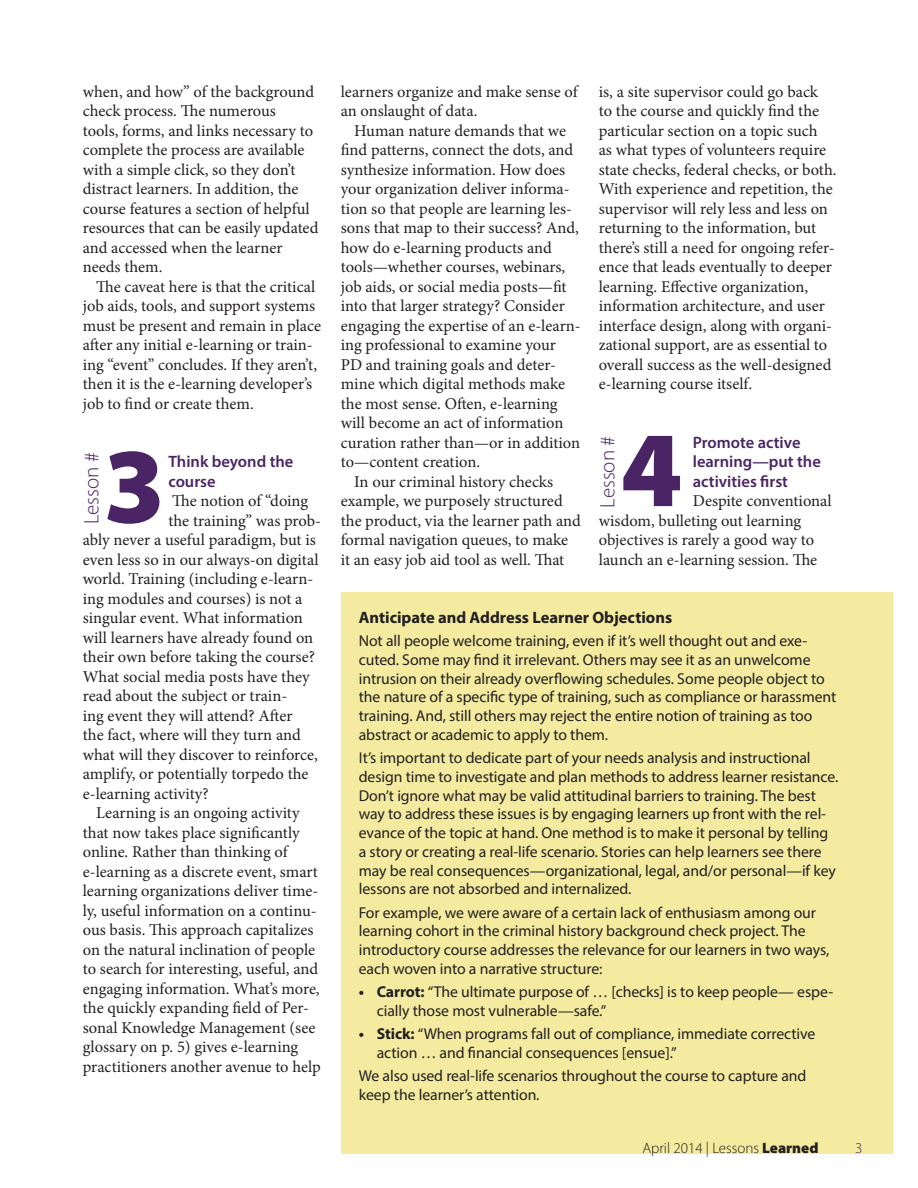
<style>
.page{position:relative;width:918px;height:1188px;background:#fff}
.page>*{position:absolute;margin:0;border:0;box-sizing:border-box;transform-origin:0 0}
.lesson_subheader{font:900 108px "Myriad Pro";color:#4a2464}
.lesson_subheader-2{font:300 21px "Myriad Pro";color:#4a2464}
.body_text{font:16.5px/19.5px "Minion Pro";color:#231f20}
.body_no_indent{font:16.5px/19.5px "Minion Pro";color:#231f20}
.lesson_subhead_text{font:600 16.5px/19.5px "Myriad Pro";color:#4a2464}
.sidebar_heading{font:700 16.5px "Myriad Pro";color:#231f20}
.sidebar_body{font:15.75px/18.8px "Myriad Pro";letter-spacing:-.005em;color:#231f20}
.t1{font:300 15px "Myriad Pro";color:#231f20}
.t2{font:300 15px "Myriad Pro";color:#4a2464}
.s1{font-weight:700}
.s2{font-weight:900}
</style>
<div class="page">
<div style="left:341px;top:592px;width:551px;height:562px;background:#f4eba1"></div>
<svg style="left:107px;top:451px;width:52px;height:73px"></svg>
<p class="body_text" style="left:83px;top:82px;width:237px">when, and how” of the background check process. The numerous<br>tools, forms, and links necessary to complete the process are available with a simple click, so they don’t distract learners. In addition, the course features a section of helpful resources that can be easily updated and accessed when the learner needs them.</p>
<p class="body_text" style="left:83px;top:277px;width:240px;text-indent:13px">The caveat here is that the critical job aids, tools, and support systems must be present and remain in place after any initial e-learning or train&shy;ing “event” concludes. If they aren’t, then it is the e-learning developer’s job to find or create them.</p>
<p class="lesson_subheader-2" style="left:80px;top:524px;width:74px;rotate:-90deg">Lesson #</p>
<p class="lesson_subhead_text" style="left:168px;top:451px;width:127px">Think beyond the course</p>
<p class="body_no_indent" style="left:172px;top:491px;width:138px">The notion of “doing</p>
<p class="body_no_indent" style="left:168px;top:511px;width:154px">the training” was prob-</p>
<p class="body_no_indent" style="left:83px;top:530px;width:235px">ably never a useful paradigm, but is</p>
<p class="body_no_indent" style="left:83px;top:550px;width:237px">even less so in our always-on digital</p>
<p class="body_no_indent" style="left:83px;top:569px;width:232px">world. Training (including e-learn-</p>
<p class="body_no_indent" style="left:83px;top:589px;width:221px">ing modules and courses) is not a</p>
<p class="body_no_indent" style="left:83px;top:608px;width:222px">singular event. What information</p>
<p class="body_no_indent" style="left:83px;top:628px;width:232px">will learners have already found on</p>
<p class="body_no_indent" style="left:83px;top:647px;width:234px">their own before taking the course?</p>
<p class="body_no_indent" style="left:83px;top:667px;width:229px">What social media posts have they</p>
<p class="body_no_indent" style="left:83px;top:686px;width:206px">read about the subject or train-</p>
<p class="body_no_indent" style="left:83px;top:706px;width:211px">ing event they will attend? After</p>
<p class="body_no_indent" style="left:83px;top:725px;width:219px">the fact, where will they turn and</p>
<p class="body_no_indent" style="left:83px;top:745px;width:237px">what will they discover to reinforce,</p>
<p class="body_no_indent" style="left:83px;top:764px;width:227px">amplify, or potentially torpedo the</p>
<p class="body_no_indent" style="left:83px;top:784px;width:127px">e-learning activity?</p>
<p class="body_text" style="left:83px;top:803px;width:239px;text-indent:13px">Learning is an ongoing activity that now takes place significantly online. Rather than thinking of e-learning as a discrete event, smart learning organizations deliver time&shy;ly, useful information on a continu&shy;ous basis. This approach capitalizes on the natural inclination of people to search for interesting, useful, and engaging information. What’s more, the quickly expanding field of Per&shy;sonal Knowledge Management (see glossary on p. 5) gives e-learning practitioners another avenue to help</p>
<p class="body_text" style="left:341px;top:82px;width:238px">learners organize and make sense of an onslaught of data.</p>
<p class="body_text" style="left:341px;top:121px;width:242px;text-indent:14px">Human nature demands that we find patterns, connect the dots, and synthesize information. How does your organization deliver informa&shy;tion so that people are learning les&shy;sons that map to their success? And, how do e-learning products and tools—whether courses, webinars, job aids, or social media posts—fit into that larger strategy? Consider engaging the expertise of an e-learn&shy;ing professional to examine your PD and training goals and deter&shy;mine which digital methods make the most sense. Often, e-learning will become an act of information curation rather than—or in addition to—content creation.</p>
<p class="body_text" style="left:341px;top:472px;width:242px;text-indent:14px">In our criminal history checks example, we purposely structured the product, via the learner path and formal navigation queues, to make it an easy job aid tool as well. That</p>
<p class="body_text" style="left:599px;top:82px;width:239px">is, a site supervisor could go back<br>to the course and quickly find the particular section on a topic such<br>as what types of volunteers require state checks, federal checks, or both.<br>With experience and repetition, the supervisor will rely less and less on returning to the information, but there’s still a need for ongoing refer&shy;ence that leads eventually to deeper learning. Effective organization, information architecture, and user interface design, along with organi&shy;zational support, are as essential to overall success as the well-designed e-learning course itself.</p>
<p class="lesson_subheader-2" style="left:596px;top:508px;width:74px;rotate:-90deg">Lesson #</p>
<p class="lesson_subheader" style="left:620px;top:408px;width:63px">4</p>
<p class="lesson_subhead_text" style="left:693px;top:432px;width:130px">Promote active learning—put the activities first</p>
<p class="body_no_indent" style="left:599px;top:491px;width:234px;text-indent:94px">Despite conventional wisdom, bulleting out learning objectives is rarely a good way to launch an e-learning session. The</p>
<p class="sidebar_heading" style="left:359px;top:606px;width:315px">Anticipate and Address Learner Objections</p>
<p class="sidebar_body" style="left:359px;top:631px;width:479px">Not all people welcome training, even if it’s well thought out and exe&shy;cuted. Some may find it irrelevant. Others may see it as an unwelcome intrusion on their already overflowing schedules. Some people object to the nature of a specific type of training, such as compliance or harassment training. And, still others may reject the entire notion of training as too abstract or academic to apply to them.</p>
<p class="sidebar_body" style="left:359px;top:748px;width:481px">It’s important to dedicate part of your needs analysis and instructional design time to investigate and plan methods to address learner resistance.<br>Don’t ignore what may be valid attitudinal barriers to training. The best way to address these issues is by engaging learners up front with the rel&shy;evance of the topic at hand. One method is to make it personal by telling a story or creating a real-life scenario. Stories can help learners see there may be real consequences—organizational, legal, and/or personal—if key lessons are not absorbed and internalized.</p>
<p class="sidebar_body" style="left:359px;top:903px;width:472px">For example, we were aware of a certain lack of enthusiasm among our learning cohort in the criminal history background check project. The introductory course addresses the relevance for our learners in two ways, each woven into a narrative structure:</p>
<p class="sidebar_body" style="left:377px;top:982px;width:458px;text-indent:-18px"><span class="s1">• Carrot:</span> “The ultimate purpose of … [checks] is to keep people— espe&shy;cially those most vulnerable—safe.”</p>
<p class="sidebar_body" style="left:377px;top:1024px;width:440px;text-indent:-18px"><span class="s1">• Stick:</span> “When programs fall out of compliance, immediate corrective action … and financial consequences [ensue].”</p>
<p class="sidebar_body" style="left:359px;top:1066px;width:449px">We also used real-life scenarios throughout the course to capture and keep the learner’s attention.</p>
<p class="t1" style="left:642px;top:1140px;width:178px">April 2014 | Lessons <span class="s2">Learned</span></p>
<p class="t2" style="left:855px;top:1140px;width:9px">3</p>
</div>
